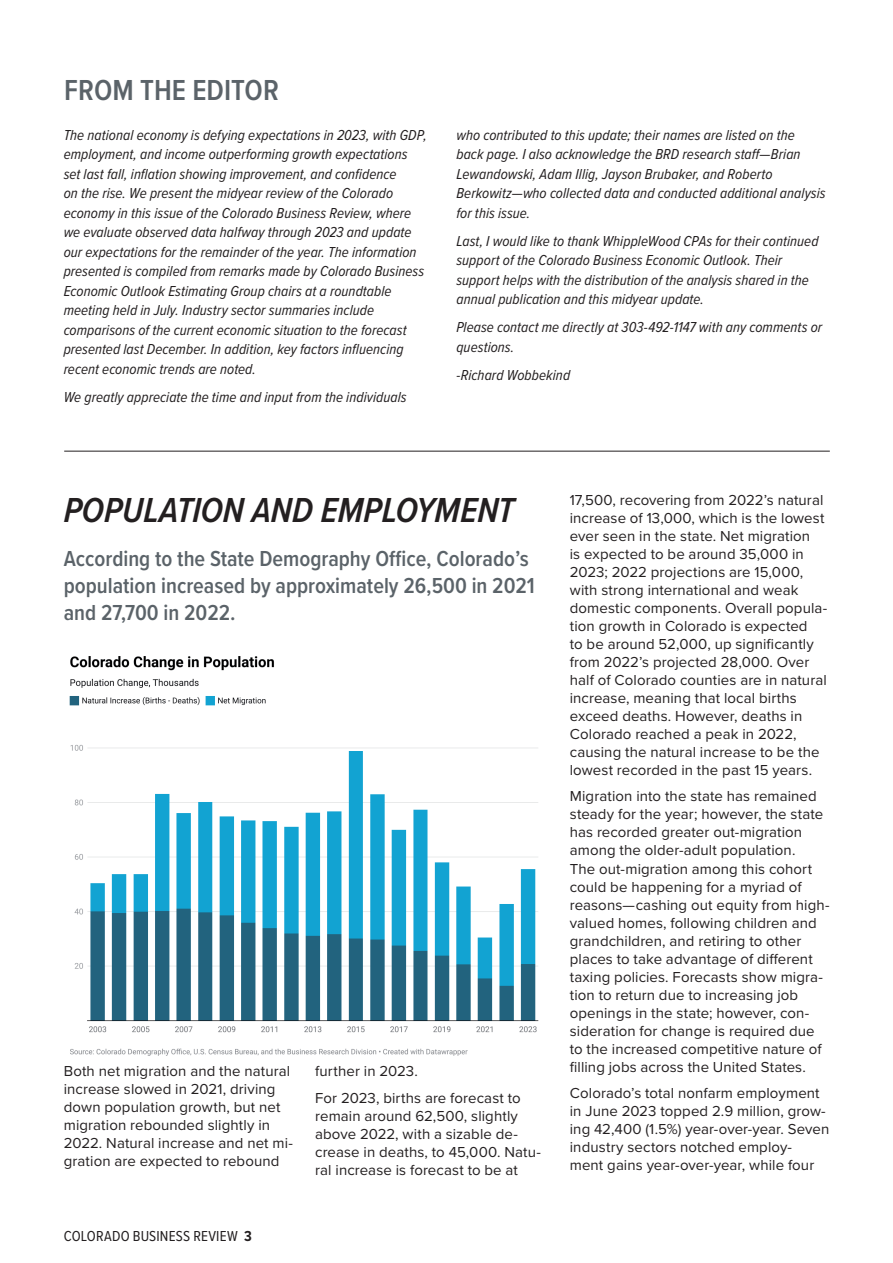
<style>
.page{position:relative;width:893px;height:1263px;background:#fff}
.page>*{position:absolute;margin:0;border:0;box-sizing:border-box;transform-origin:0 0}
.t1{font:italic 600 36px "Proxima Nova Cond";letter-spacing:-.005em;color:#231f20}
.t2{font:600 30px "Proxima Nova Cond";color:#5b6369}
.t3{font:600 22.5px/27px "Proxima Nova Cond";color:#5b6369}
.t4{font:15px/18px "Proxima Nova";letter-spacing:.005em;color:#231f20}
.t5{font:italic 15px/19.5px "Proxima Nova Cond";letter-spacing:.005em;color:#231f20}
.t6{font:15px "Proxima Nova Cond";letter-spacing:.01em;color:#231f20}
.s1{font-weight:700}
</style>
<div class="page">
<hr style="left:64px;top:451px;width:766px;height:1px;background:#231f20">
<img style="left:69px;top:656px;width:470px;height:400px">
<h2 class="t2" style="left:64px;top:68px;width:216px">FROM THE EDITOR</h2>
<p class="t5" style="left:64px;top:125px;width:365px">The national economy is defying expectations in 2023, with GDP, employment, and income outperforming growth expectations set last fall, inflation showing improvement, and confidence<br>on the rise. We present the midyear review of the Colorado economy in this issue of the Colorado Business Review, where we evaluate observed data halfway through 2023 and update our expectations for the remainder of the year. The information presented is compiled from remarks made by Colorado Business Economic Outlook Estimating Group chairs at a roundtable meeting held in July. Industry sector summaries include comparisons of the current economic situation to the forecast presented last December. In addition, key factors influencing recent economic trends are noted.</p>
<p class="t5" style="left:64px;top:387px;width:344px">We greatly appreciate the time and input from the individuals</p>
<p class="t5" style="left:456px;top:125px;width:371px">who contributed to this update; their names are listed on the back page. I also acknowledge the BRD research staff—Brian Lewandowski, Adam Illig, Jayson Brubaker, and Roberto Berkowitz—who collected data and conducted additional analysis for this issue.</p>
<p class="t5" style="left:456px;top:231px;width:364px">Last, I would like to thank WhippleWood CPAs for their continued support of the Colorado Business Economic Outlook. Their support helps with the distribution of the analysis shared in the annual publication and this midyear update.</p>
<p class="t5" style="left:456px;top:317px;width:367px">Please contact me directly at 303-492-1147 with any comments or questions.</p>
<p class="t5" style="left:456px;top:365px;width:115px">-Richard Wobbekind</p>
<h1 class="t1" style="left:64px;top:483px;width:452px">POPULATION AND EMPLOYMENT</h1>
<h3 class="t3" style="left:64px;top:544px;width:473px">According to the State Demography Office, Colorado’s population increased by approximately 26,500 in 2021 and 27,700 in 2022.</h3>
<p class="t4" style="left:64px;top:1061px;width:231px">Both net migration and the natural increase slowed in 2021, driving down population growth, but net migration rebounded slightly in 2022. Natural increase and net mi&shy;gration are expected to rebound</p>
<p class="t4" style="left:315px;top:1057px;width:207px;line-height:26.5px">further in 2023.<br>For 2023, births are forecast to</p>
<p class="t4" style="left:315px;top:1106px;width:227px">remain around 62,500, slightly above 2022, with a sizable de&shy;crease in deaths, to 45,000. Natu&shy;ral increase is forecast to be at</p>
<p class="t6" style="left:64px;top:1225px;width:190px">COLORADO BUSINESS REVIEW <span class="s1">3</span></p>
<p class="t4" style="left:570px;top:490px;width:259px">17,500, recovering from 2022’s natural increase of 13,000, which is the lowest ever seen in the state. Net migration<br>is expected to be around 35,000 in 2023; 2022 projections are 15,000, with strong international and weak domestic components. Overall popula&shy;tion growth in Colorado is expected<br>to be around 52,000, up significantly from 2022’s projected 28,000. Over half of Colorado counties are in natural increase, meaning that local births exceed deaths. However, deaths in Colorado reached a peak in 2022, causing the natural increase to be the lowest recorded in the past 15 years.</p>
<p class="t4" style="left:570px;top:787px;width:261px">Migration into the state has remained steady for the year; however, the state has recorded greater out-migration among the older-adult population.<br>The out-migration among this cohort could be happening for a myriad of reasons—cashing out equity from high&shy;valued homes, following children and grandchildren, and retiring to other places to take advantage of different taxing policies. Forecasts show migra&shy;tion to return due to increasing job openings in the state; however, con&shy;sideration for change is required due to the increased competitive nature of filling jobs across the United States.</p>
<p class="t4" style="left:570px;top:1083px;width:261px">Colorado’s total nonfarm employment in June 2023 topped 2.9 million, grow&shy;ing 42,400 (1.5%) year-over-year. Seven industry sectors notched employ&shy;ment gains year-over-year, while four</p>
</div>
